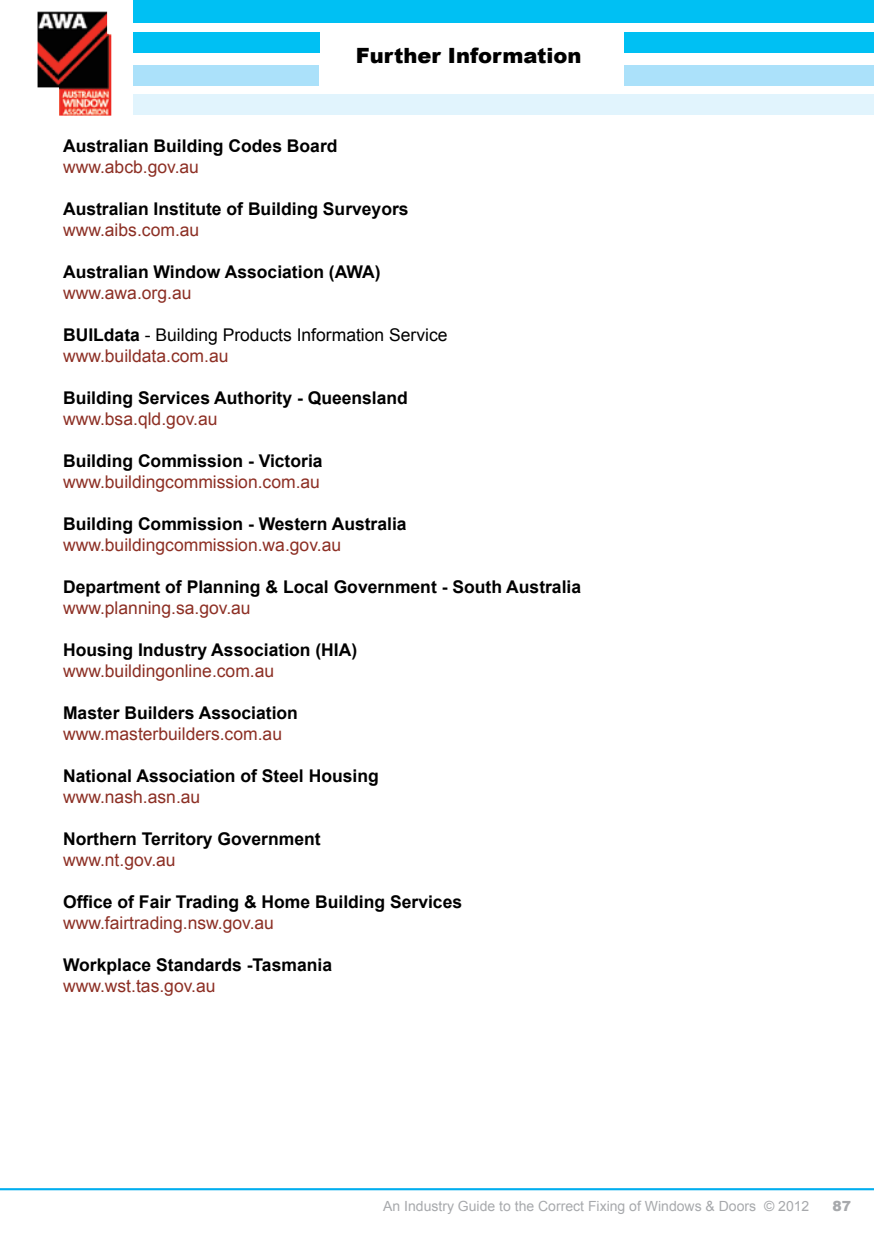
<style>
.page{position:relative;width:874px;height:1241px;background:#fff}
.page>*{position:absolute;margin:0;border:0;box-sizing:border-box;transform-origin:0 0}
.t1{font:900 21px "Arial";color:#000}
.t2{font:700 17.5px "Arial";color:#000}
.t3{font:17.5px "Arial";color:#8d2f24}
.t4{font:17.5px "Arial";color:#8c2f24}
.t5{font:17.5px/21px "Arial";color:#000}
.t6{font:14px "Arial";color:#a7a9ac}
.t7{font:900 14px "Arial";color:#a7a9ac}
.s1{font-weight:700}
.s2{color:#8d2f24}
</style>
<div class="page">
<div style="left:133px;top:32px;width:186px;height:21px;background:#00c0f3"></div>
<div style="left:133px;top:65px;width:185px;height:21px;background:#abe1fa"></div>
<div style="left:133px;top:94px;width:740px;height:21px;background:#e1f4fd"></div>
<div style="left:133px;top:0;width:740px;height:23px;background:#00c0f3"></div>
<img style="left:37px;top:11px;width:74px;height:105px">
<div style="left:624px;top:32px;width:249px;height:21px;background:#00c0f3"></div>
<div style="left:624px;top:65px;width:249px;height:21px;background:#abe1fa"></div>
<hr style="left:0;top:1188px;width:873px;height:1px;background:#00aeef">
<p class="t1" style="left:355px;top:40px;width:227px">Further Information</p>
<p class="t2" style="left:63px;top:134px;width:276px">Australian Building Codes Board</p>
<p class="t3" style="left:63px;top:155px;width:137px">www.abcb.gov.au</p>
<p class="t2" style="left:63px;top:197px;width:347px">Australian Institute of Building Surveyors</p>
<p class="t4" style="left:63px;top:218px;width:138px">www.aibs.com.au</p>
<p class="t2" style="left:63px;top:260px;width:319px">Australian Window Association (AWA)</p>
<p class="t4" style="left:63px;top:281px;width:130px">www.awa.org.au</p>
<p class="t5" style="left:63px;top:324px;width:386px"><span class="s1">BUILdata</span> - Building Products Information Service <span class="s2">www.buildata.com.au</span></p>
<p class="t2" style="left:63px;top:386px;width:346px">Building Services Authority - Queensland</p>
<p class="t3" style="left:63px;top:407px;width:156px">www.bsa.qld.gov.au</p>
<p class="t2" style="left:63px;top:449px;width:261px">Building Commission - Victoria</p>
<p class="t3" style="left:63px;top:470px;width:258px">www.buildingcommission.com.au</p>
<p class="t2" style="left:63px;top:512px;width:345px">Building Commission - Western Australia</p>
<p class="t3" style="left:63px;top:533px;width:279px">www.buildingcommission.wa.gov.au</p>
<p class="t2" style="left:63px;top:575px;width:519px">Department of Planning &amp; Local Government - South Australia</p>
<p class="t3" style="left:63px;top:596px;width:189px">www.planning.sa.gov.au</p>
<p class="t2" style="left:63px;top:638px;width:295px">Housing Industry Association (HIA)</p>
<p class="t4" style="left:63px;top:659px;width:213px">www.buildingonline.com.au</p>
<p class="t2" style="left:63px;top:701px;width:236px">Master Builders Association</p>
<p class="t4" style="left:63px;top:722px;width:220px">www.masterbuilders.com.au</p>
<p class="t2" style="left:63px;top:764px;width:317px">National Association of Steel Housing</p>
<p class="t4" style="left:63px;top:785px;width:139px">www.nash.asn.au</p>
<p class="t2" style="left:63px;top:827px;width:259px">Northern Territory Government</p>
<p class="t3" style="left:63px;top:848px;width:114px">www.nt.gov.au</p>
<p class="t2" style="left:63px;top:890px;width:400px">Office of Fair Trading &amp; Home Building Services</p>
<p class="t4" style="left:63px;top:911px;width:212px">www.fairtrading.nsw.gov.au</p>
<p class="t2" style="left:63px;top:953px;width:270px">Workplace Standards -Tasmania</p>
<p class="t3" style="left:63px;top:974px;width:154px">www.wst.tas.gov.au</p>
<p class="t6" style="left:383px;top:1197px;width:427px">An Industry Guide to the Correct Fixing of Windows &amp; Doors © 2012</p>
<p class="t7" style="left:831px;top:1195px;width:20px">87</p>
</div>
